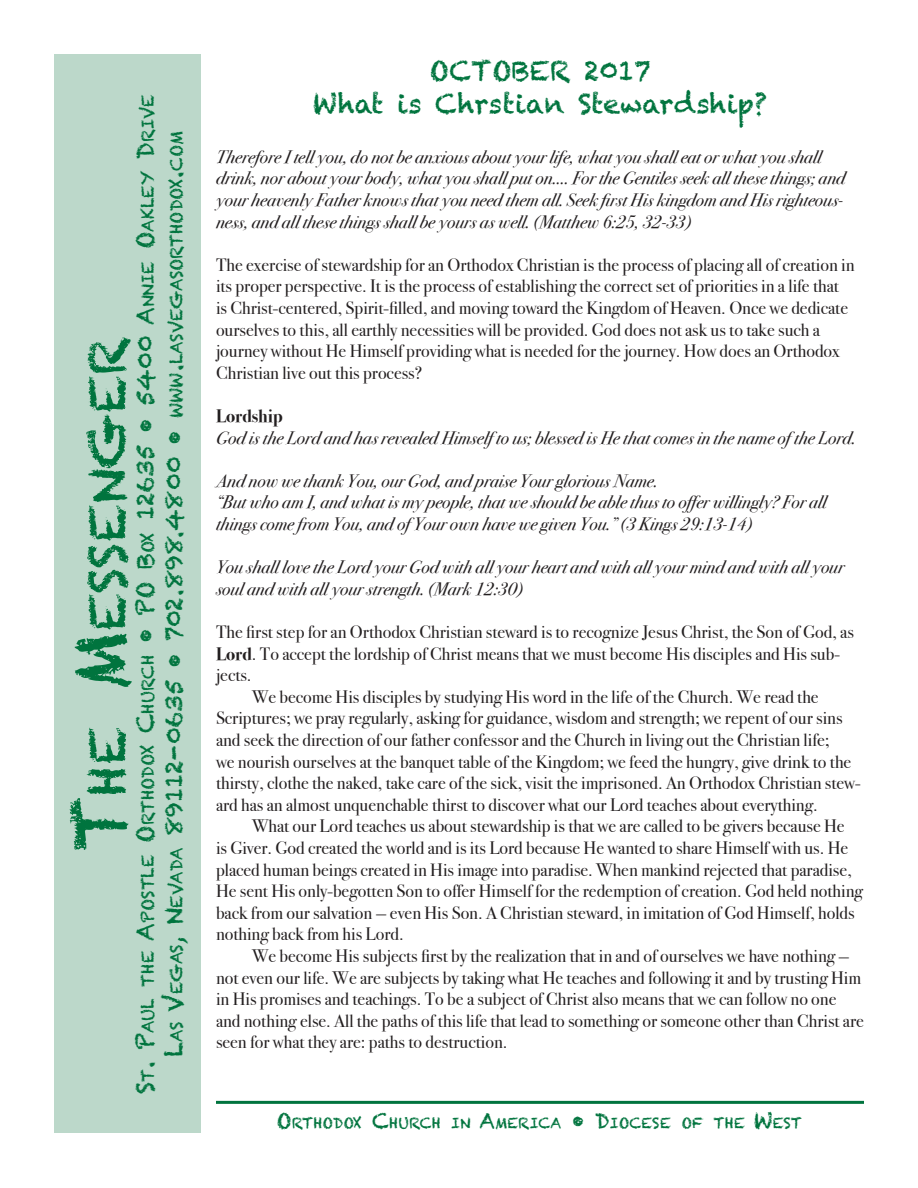
<style>
.page{position:relative;width:918px;height:1188px;background:#fff}
.page>*{position:absolute;margin:0;border:0;box-sizing:border-box;transform-origin:0 0}
.t1{font:50.4px "Chalkduster";color:#00743e}
.t2{font:27px "Chalkduster";color:#00743e}
.t3{font:18px/21.6px "Bodoni Svty Two ITCTT";color:#231f20}
.t4{font:italic 18px/21.6px "Bodoni Svty Two ITCTT";color:#231f20}
.t5{font:700 18px "Bodoni Svty Two ITCTT";color:#231f20}
.t6{font:16.8px "Chalkduster";color:#00743e}
.t7{font:14.7px "Chalkduster";color:#00743e}
.s1{font-size:24px}
.s2{font-size:72px}
.s3{font-weight:700}
.s4{font-size:21px}
</style>
<div class="page">
<div style="left:55px;top:55px;width:146px;height:1078px;background:#bcd8ca"></div>
<hr style="left:216px;top:1101px;width:648px;height:3px;background:#00743e">
<p class="t6" style="left:138px;top:1094px;width:1001px;rotate:-90deg"><span class="s1">S</span>T<span class="s1">. P</span>AUL THE <span class="s1">A</span>POSTLE <span class="s1">O</span>RTHODOX <span class="s1">C</span>HURCH <span class="s1">• PO B</span>OX <span class="s1">12635 • 5400 A</span>NNIE <span class="s1">O</span>AKLEY <span class="s1">D</span>RIVE</p>
<p class="t6" style="left:167px;top:1057px;width:928px;rotate:-90deg"><span class="s1">L</span>AS <span class="s1">V</span>EGAS<span class="s1">, N</span>EVADA <span class="s1">89112-0635 • 702.898.4800 •</span> WWW<span class="s1">.</span>LASVEGASORTHODOX<span class="s1">.</span>COM</p>
<p class="t1" style="left:78px;top:852px;width:517px;rotate:-90deg"><span class="s2">T</span>HE <span class="s2">M</span>ESSENGER</p>
<p class="t2" style="left:430px;top:55px;width:222px">OCTOBER 2017</p>
<p class="t2" style="left:313px;top:88px;width:456px">What is Chrstian Stewardship?</p>
<p class="t4" style="left:216px;top:145px;width:631px">Therefore I tell you, do not be anxious about your life, what you shall eat or what you shall drink, nor about your body, what you shall put on…. For the Gentiles seek all these things; and your heavenly Father knows that you need them all. Seek first His kingdom and His righteous&shy;ness, and all these things shall be yours as well. (Matthew 6:25, 32-33)</p>
<p class="t3" style="left:216px;top:252px;width:640px">The exercise of stewardship for an Orthodox Christian is the process of placing all of creation in its proper perspective. It is the process of establishing the correct set of priorities in a life that<br>is Christ-centered, Spirit-filled, and moving toward the Kingdom of Heaven. Once we dedicate ourselves to this, all earthly necessities will be provided. God does not ask us to take such a journey without He Himself providing what is needed for the journey. How does an Orthodox Christian live out this process?</p>
<p class="t5" style="left:216px;top:401px;width:68px">Lordship</p>
<p class="t4" style="left:216px;top:426px;width:641px">God is the Lord and has revealed Himself to us; blessed is He that comes in the name of the Lord.</p>
<p class="t4" style="left:216px;top:469px;width:443px">And now we thank You, our God, and praise Your glorious Name.</p>
<p class="t4" style="left:216px;top:490px;width:612px">“But who am I, and what is my people, that we should be able thus to offer willingly? For all things come from You, and of Your own have we given You.” (3 Kings 29:13-14)</p>
<p class="t4" style="left:216px;top:555px;width:630px">You shall love the Lord your God with all your heart and with all your mind and with all your soul and with all your strength. (Mark 12:30)</p>
<p class="t3" style="left:216px;top:619px;width:639px">The first step for an Orthodox Christian steward is to recognize Jesus Christ, the Son of God, as<br><span class="s3">Lord</span>. To accept the lordship of Christ means that we must become His disciples and His sub&shy;jects.</p>
<p class="t3" style="left:216px;top:684px;width:646px;text-indent:36px">We become His disciples by studying His word in the life of the Church. We read the Scriptures; we pray regularly, asking for guidance, wisdom and strength; we repent of our sins and seek the direction of our father confessor and the Church in living out the Christian life;<br>we nourish ourselves at the banquet table of the Kingdom; we feed the hungry, give drink to the thirsty, clothe the naked, take care of the sick, visit the imprisoned. An Orthodox Christian stew&shy;ard has an almost unquenchable thirst to discover what our Lord teaches about everything.</p>
<p class="t3" style="left:216px;top:814px;width:648px;text-indent:36px">What our Lord teaches us about stewardship is that we are called to be givers because He<br>is Giver. God created the world and is its Lord because He wanted to share Himself with us. He placed human beings created in His image into paradise. When mankind rejected that paradise, He sent His only-begotten Son to offer Himself for the redemption of creation. God held nothing back from our salvation — even His Son. A Christian steward, in imitation of God Himself, holds nothing back from his Lord.</p>
<p class="t3" style="left:216px;top:943px;width:649px;text-indent:36px">We become His subjects first by the realization that in and of ourselves we have nothing — not even our life. We are subjects by taking what He teaches and following it and by trusting Him in His promises and teachings. To be a subject of Christ also means that we can follow no one and nothing else. All the paths of this life that lead to something or someone other than Christ are seen for what they are: paths to destruction.</p>
<p class="t7" style="left:276px;top:1114px;width:527px"><span class="s4">O</span>RTHODOX <span class="s4">C</span>HURCH IN <span class="s4">A</span>MERICA <span class="s4">• D</span>IOCESE OF THE <span class="s4">W</span>EST</p>
</div>
